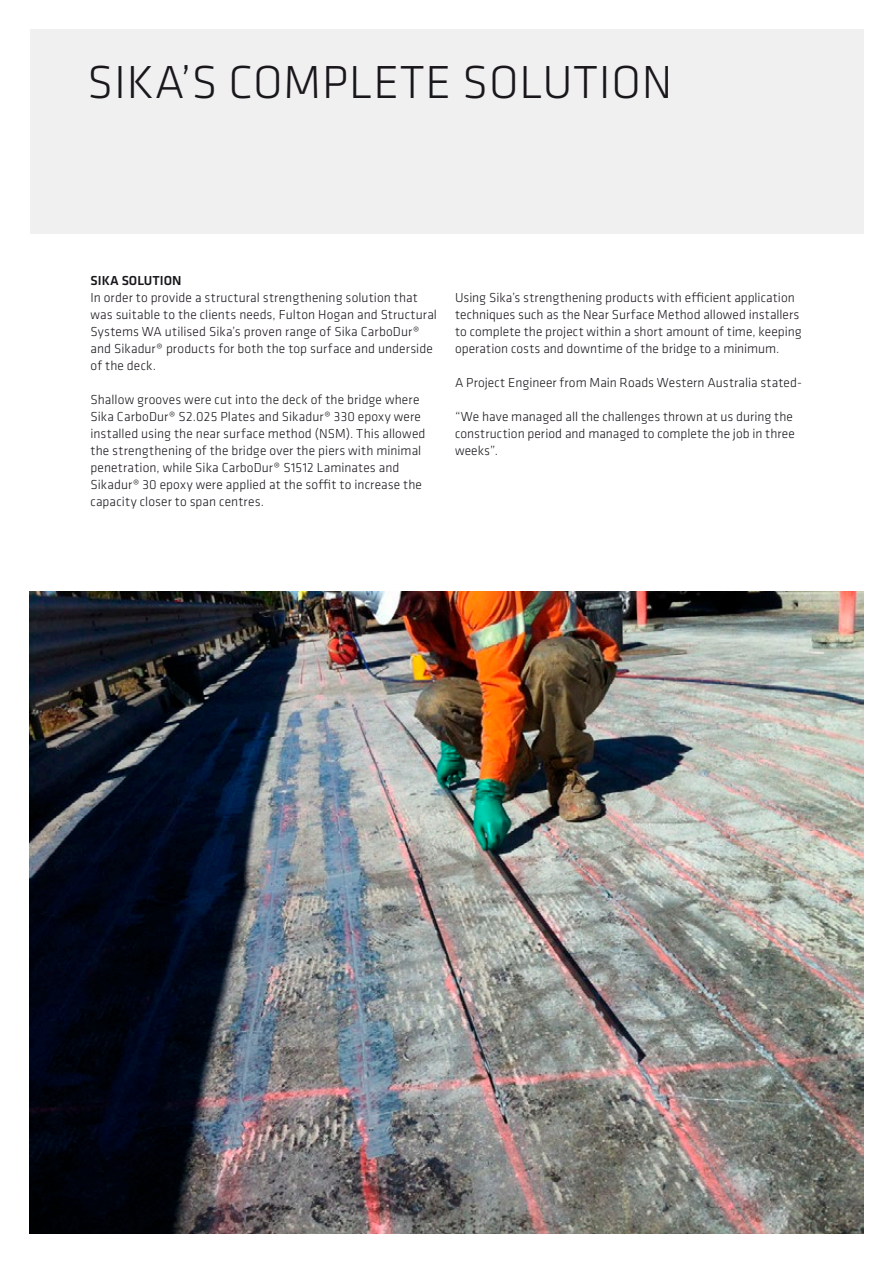
<style>
.page{position:relative;width:893px;height:1263px;background:#fff}
.page>*{position:absolute;margin:0;border:0;box-sizing:border-box;transform-origin:0 0}
.t1{font:300 48px "Klavika";letter-spacing:.015em;color:#1a171c}
.t2{font:300 13.5px/17px "Klavika";letter-spacing:.005em;color:#1a171c}
.t3{font:500 13.5px "Klavika";color:#1a171c}
</style>
<div class="page">
<img style="left:30px;top:591px;width:833px;height:642px">
<div style="left:30px;top:30px;width:833px;height:204px;background:#ededee"></div>
<h1 class="t1" style="left:87px;top:53px;width:587px">sika’s com plete solution</h1>
<p class="t3" style="left:91px;top:271px;width:92px">SIKA SOLUTION</p>
<p class="t2" style="left:91px;top:289px;width:348px">I n order to provide a structural strengthening solution that was suitable to the clients needs, Fulton Hogan and Structural Systems WA utilised Sika’s proven range of Sika CarboDur® and Sikadur® products for both the top surface and underside of the deck.</p>
<p class="t2" style="left:91px;top:391px;width:336px">Shallow grooves were cut into the deck of the bridge where Sika CarboDur® S2.025 Plates and Sikadur® 330 epoxy were installed using the near surface method (NSM). This allowed the strengthening of the bridge over the piers with minimal penetration, while Sika CarboDur® S1512 Laminates and Sikadur® 30 epoxy were applied at the soffit to increase the capacity closer to span centres.</p>
<p class="t2" style="left:455px;top:289px;width:348px">Using Sika’s strengthening products with efficient application techniques such as the Near Surface Method allowed installers to complete the project within a short amount of time, keeping operation costs and downtime of the bridge to a minimum.</p>
<p class="t2" style="left:455px;top:374px;width:348px">A Project Engineer from Main Roads Western Australia stated-</p>
<p class="t2" style="left:455px;top:408px;width:341px">“We have managed all the challenges thrown at us during the construction period and managed to complete the job in three weeks”.</p>
</div>
